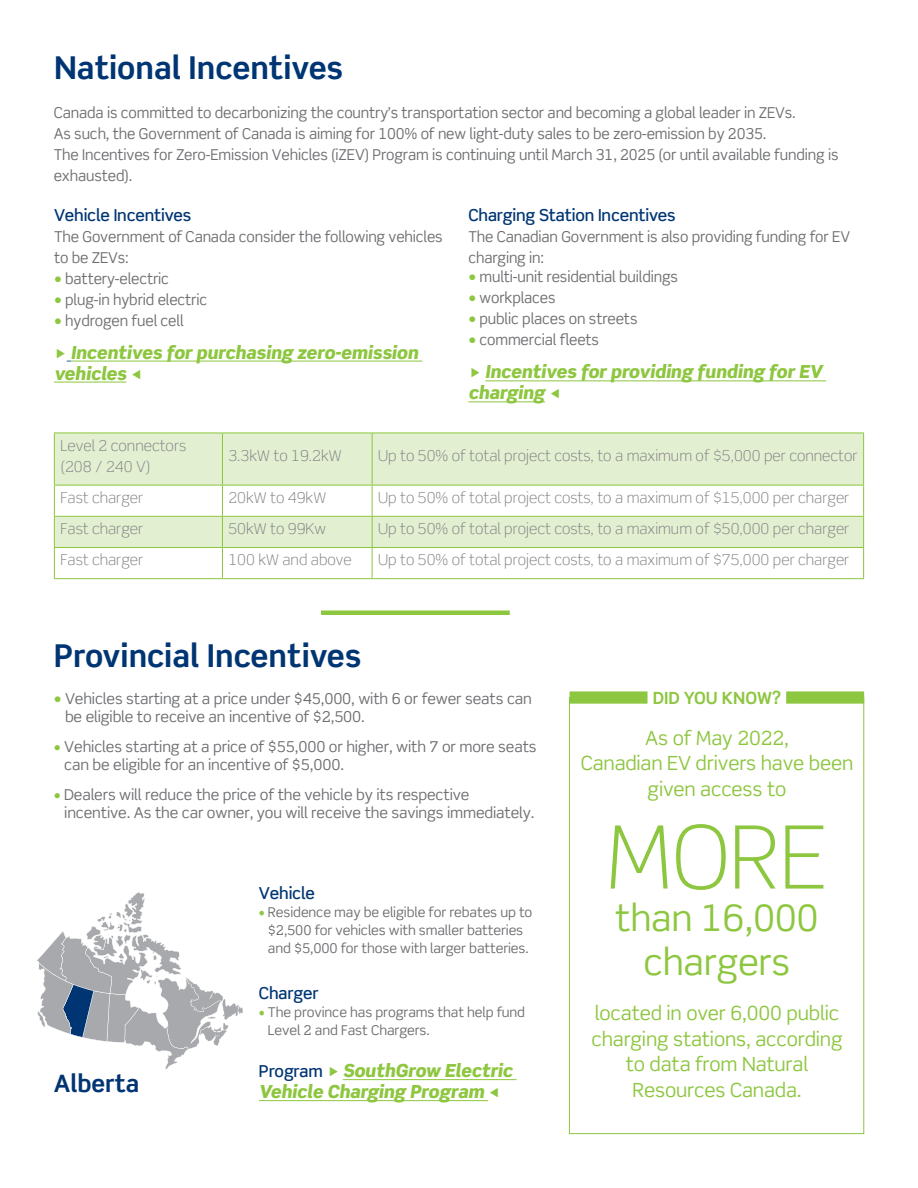
<style>
.page{position:relative;width:918px;height:1188px;background:#fff}
.page>*{position:absolute;margin:0;border:0;box-sizing:border-box;transform-origin:0 0}
.t1{font:36.45px/43.8px "Scene Std";letter-spacing:-.01em;color:#8dc63f;text-align:center}
.t2{font:700 31.5px "Scene Std";color:#003573}
.t3{font:700 24px "Scene Std";color:#003573}
.t4{font:19.5px/25.5px "Scene Std";letter-spacing:-.01em;color:#8dc63f;text-align:center}
.t5{font:italic 900 18px/21px "Scene Pro";color:#8dc63f}
.t6{font:700 16.8px "Scene Std";color:#8dc63f}
.t7{font:500 16.5px "Scene Std";letter-spacing:-.01em;color:#003573}
.t8{font:15px/21px "Scene Std";letter-spacing:-.01em;color:#6d6e71}
.t9{font:300 15px/21px "Scene Std";color:#807f83}
.t10{font:13.5px/18px "Scene Std";letter-spacing:-.01em;color:#6d6e71;text-align:center}
.s1{font-size:16.5px;color:#8dc63f}
.s2{color:#8dc63f}
.s3{font-family:"Scene Std";font-weight:500;font-style:normal;font-size:16.5px;color:#003573}
</style>
<div class="page">
<div style="left:570px;top:691px;width:78px;height:13px;background:#8dc63f"></div>
<div style="left:786px;top:691px;width:78px;height:13px;background:#8dc63f"></div>
<svg style="left:569px;top:697px;width:296px;height:437px"></svg>
<svg style="left:37px;top:892px;width:206px;height:177px"></svg>
<hr style="left:343px;top:1079px;width:174px;height:1px;background:#8dc63f">
<hr style="left:259px;top:1100px;width:225px;height:1px;background:#8dc63f">
<hr style="left:71px;top:361px;width:351px;height:1px;background:#8dc63f">
<hr style="left:54px;top:382px;width:72px;height:1px;background:#8dc63f">
<hr style="left:485px;top:381px;width:341px;height:1px;background:#8dc63f">
<hr style="left:468px;top:402px;width:77px;height:1px;background:#8dc63f">
<div style="left:55px;top:434px;width:808px;height:51px;background:#e3efd1"></div>
<svg style="left:55px;top:486px;width:808px;height:92px"></svg>
<hr style="left:54px;top:433px;width:168px;height:1px;background:#8dc63f">
<hr style="left:54px;top:433px;width:1px;height:52px;background:#8dc63f">
<hr style="left:222px;top:433px;width:150px;height:1px;background:#8dc63f">
<hr style="left:222px;top:433px;width:1px;height:52px;background:#8dc63f">
<hr style="left:372px;top:433px;width:492px;height:1px;background:#8dc63f">
<hr style="left:372px;top:433px;width:1px;height:52px;background:#8dc63f">
<hr style="left:863px;top:433px;width:1px;height:52px;background:#8dc63f">
<hr style="left:54px;top:485px;width:168px;height:1px;background:#8dc63f">
<hr style="left:54px;top:486px;width:1px;height:30px;background:#8dc63f">
<hr style="left:222px;top:485px;width:150px;height:1px;background:#8dc63f">
<hr style="left:222px;top:486px;width:1px;height:30px;background:#8dc63f">
<hr style="left:372px;top:485px;width:492px;height:1px;background:#8dc63f">
<hr style="left:372px;top:486px;width:1px;height:30px;background:#8dc63f">
<hr style="left:863px;top:486px;width:1px;height:30px;background:#8dc63f">
<hr style="left:54px;top:516px;width:168px;height:1px;background:#8dc63f">
<hr style="left:54px;top:517px;width:1px;height:30px;background:#8dc63f">
<hr style="left:222px;top:516px;width:150px;height:1px;background:#8dc63f">
<hr style="left:222px;top:517px;width:1px;height:30px;background:#8dc63f">
<hr style="left:372px;top:516px;width:492px;height:1px;background:#8dc63f">
<hr style="left:372px;top:517px;width:1px;height:30px;background:#8dc63f">
<hr style="left:863px;top:517px;width:1px;height:30px;background:#8dc63f">
<hr style="left:54px;top:547px;width:168px;height:1px;background:#8dc63f">
<hr style="left:54px;top:548px;width:1px;height:30px;background:#8dc63f">
<hr style="left:222px;top:547px;width:150px;height:1px;background:#8dc63f">
<hr style="left:222px;top:548px;width:1px;height:30px;background:#8dc63f">
<hr style="left:372px;top:547px;width:492px;height:1px;background:#8dc63f">
<hr style="left:372px;top:548px;width:1px;height:30px;background:#8dc63f">
<hr style="left:863px;top:548px;width:1px;height:30px;background:#8dc63f">
<hr style="left:54px;top:578px;width:168px;height:1px;background:#8dc63f">
<hr style="left:222px;top:578px;width:150px;height:1px;background:#8dc63f">
<hr style="left:372px;top:578px;width:492px;height:1px;background:#8dc63f">
<div style="left:321px;top:610px;width:189px;height:5px;background:#8dc63f"></div>
<h2 class="t2" style="left:54px;top:48px;width:290px">National Incentives</h2>
<p class="t8" style="left:54px;top:101px;width:786px">Canada is committed to decarbonizing the country’s transportation sector and becoming a global leader in ZEVs.<br>As such, the Government of Canada is aiming for 100% of new light-duty sales to be zero-emission by 2035.<br>The Incentives for Zero-Emission Vehicles (iZEV) Program is continuing until March 31, 2025 (or until available funding is exhausted).</p>
<p class="t7" style="left:54px;top:204px;width:139px">Vehicle Incentives</p>
<p class="t8" style="left:54px;top:226px;width:390px">The Government of Canada consider the following vehicles to be ZEVs:</p>
<p class="t8" style="left:54px;top:268px;width:117px"><span class="s1">•</span> battery-electric</p>
<p class="t8" style="left:54px;top:289px;width:155px"><span class="s1">•</span> plug-in hybrid electric</p>
<p class="t8" style="left:54px;top:310px;width:131px"><span class="s1">•</span> hydrogen fuel cell</p>
<p class="t5" style="left:54px;top:341px;width:366px;text-indent:17px">Incentives for purchasing zero-emission vehicles</p>
<p class="t7" style="left:468px;top:204px;width:209px">Charging Station Incentives</p>
<p class="t8" style="left:468px;top:226px;width:383px">The Canadian Government is also providing funding for EV charging in:</p>
<p class="t8" style="left:468px;top:266px;width:211px"><span class="s1">•</span> multi-unit residential buildings</p>
<p class="t8" style="left:468px;top:287px;width:89px"><span class="s1">•</span> workplaces</p>
<p class="t8" style="left:468px;top:308px;width:171px"><span class="s1">•</span> public places on streets</p>
<p class="t8" style="left:468px;top:329px;width:132px"><span class="s1">•</span> commercial fleets</p>
<p class="t5" style="left:468px;top:361px;width:355px;text-indent:17px">Incentives for providing funding for EV charging</p>
<p class="t9" style="left:60px;top:435px;width:127px">Level 2 connectors (208 / 240 V)</p>
<p class="t9" style="left:228px;top:445px;width:115px">3.3kW to 19.2kW</p>
<p class="t9" style="left:378px;top:445px;width:481px">Up to 50% of total project costs, to a maximum of $5,000 per connector</p>
<p class="t9" style="left:60px;top:487px;width:84px">Fast charger</p>
<p class="t9" style="left:228px;top:487px;width:99px">20kW to 49kW</p>
<p class="t9" style="left:378px;top:487px;width:473px">Up to 50% of total project costs, to a maximum of $15,000 per charger</p>
<p class="t9" style="left:60px;top:518px;width:84px">Fast charger</p>
<p class="t9" style="left:228px;top:518px;width:99px">50kW to 99Kw</p>
<p class="t9" style="left:378px;top:518px;width:473px">Up to 50% of total project costs, to a maximum of $50,000 per charger</p>
<p class="t9" style="left:60px;top:549px;width:84px">Fast charger</p>
<p class="t9" style="left:228px;top:549px;width:125px">100 kW and above</p>
<p class="t9" style="left:378px;top:549px;width:473px">Up to 50% of total project costs, to a maximum of $75,000 per charger</p>
<h2 class="t2" style="left:54px;top:636px;width:309px">Provincial Incentives</h2>
<p class="t8" style="left:65px;top:690px;width:468px;line-height:18px;text-indent:-11px"><span class="s1">•</span> Vehicles starting at a price under $45,000, with 6 or fewer seats can be eligible to receive an incentive of $2,500.</p>
<p class="t8" style="left:64px;top:738px;width:474px;line-height:18px;text-indent:-11px"><span class="s2">•</span> Vehicles starting at a price of $55,000 or higher, with 7 or more seats can be eligible for an incentive of $5,000.</p>
<p class="t8" style="left:64px;top:786px;width:472px;line-height:18px;text-indent:-11px"><span class="s2">•</span> Dealers will reduce the price of the vehicle by its respective incentive. As the car owner, you will receive the savings immediately.</p>
<h3 class="t3" style="left:54px;top:1068px;width:87px">Alberta</h3>
<p class="t7" style="left:259px;top:883px;width:58px">Vehicle</p>
<p class="t10" style="left:259px;top:903px;width:275px"><span class="s2">•</span> Residence may be eligible for rebates up to $2,500 for vehicles with smaller batteries and $5,000 for those with larger batteries.</p>
<p class="t7" style="left:259px;top:983px;width:61px">Charger</p>
<p class="t10" style="left:268px;top:1003px;width:259px;text-align:left;text-indent:-9px"><span class="s2">•</span> The province has programs that help fund<br>Level 2 and Fast Chargers.</p>
<p class="t5" style="left:259px;top:1060px;width:255px"><span class="s3">Program</span> SouthGrow Electric<br>Vehicle Charging Program</p>
<p class="t6" style="left:653px;top:687px;width:130px">DID YOU KNOW?</p>
<h3 class="t4" style="left:581px;top:725px;width:274px">As of May 2022,<br>Canadian EV drivers have been given access to</h3>
<h1 class="t1" style="left:615px;top:896px;width:205px">than 16,000 chargers</h1>
<h3 class="t4" style="left:592px;top:1000px;width:253px">located in over 6,000 public charging stations, according to data from Natural<br>Resources Canada.</h3>
</div>
